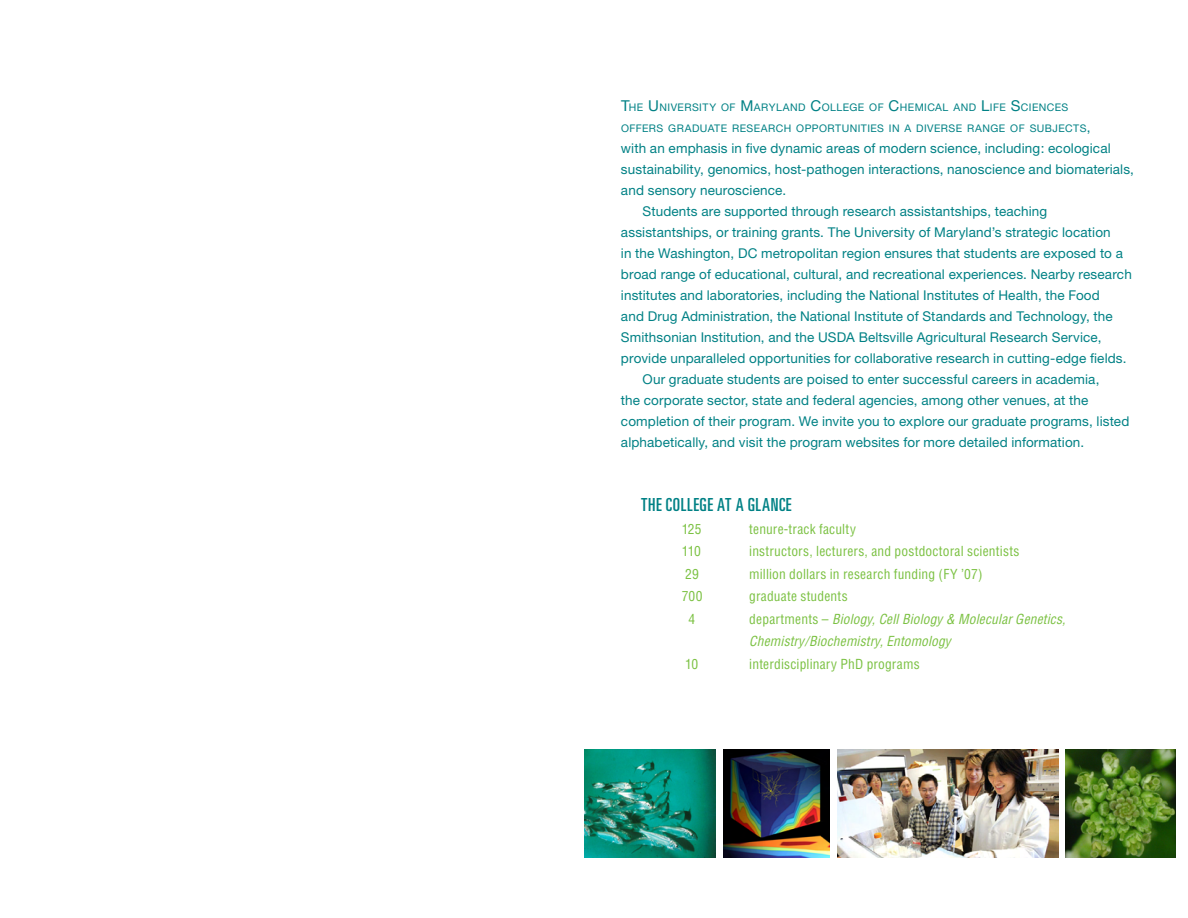
<style>
.page{position:relative;width:1188px;height:918px;background:#fff}
.page>*{position:absolute;margin:0;border:0;box-sizing:border-box;transform-origin:0 0}
.Subhead_1{font:ultra-condensed 18px "Univers";letter-spacing:.035em;color:#008185}
.t1{font:13.5px/21px "Helvetica Neue";letter-spacing:.01em;color:#008185}
.t2{font:condensed 13.5px "Helvetica";letter-spacing:.015em;color:#7bc142}
.t3{font:italic condensed 13.5px/22.5px "Helvetica";letter-spacing:.01em;color:#7bc142}
.t4{font:10.5px/21px "Helvetica Neue";letter-spacing:.04em;color:#008185}
.s1{font-size:15px}
.s2{font-size:13.5px}
.s3{font-style:normal}
</style>
<div class="page">
<img style="left:723px;top:749px;width:107px;height:108px">
<img style="left:837px;top:749px;width:222px;height:108px">
<img style="left:584px;top:750px;width:132px;height:107px">
<img style="left:1066px;top:749px;width:110px;height:108px">
<p class="t4" style="left:621px;top:97px;width:471px"><span class="s1">T</span>HE <span class="s1">U</span>NIVERSITY OF <span class="s1">M</span>ARYLAND <span class="s1">C</span>OLLEGE OF <span class="s1">C</span>HEM ICAL AND <span class="s1">L</span>IFE <span class="s1">S</span>CIENCES<br>OFFERS GRADUATE RESEARCH OPPORTU NITIES IN A DIVERSE RANGE OF SUBJECTS<span class="s2">,</span></p>
<p class="t1" style="left:621px;top:138px;width:514px">with an emphasis in five dynamic areas of modern science, including: ecological sustainability, genomics, host-pathogen interactions, nanoscience and biomaterials, and sensory neuroscience.</p>
<p class="t1" style="left:621px;top:201px;width:512px;text-indent:22px">Students are supported through research assistantships, teaching assistantships, or training grants. The University of Maryland’s strategic location<br>in the Washington, DC metropolitan region ensures that students are exposed to a broad range of educational, cultural, and recreational experiences. Nearby research institutes and laboratories, including the National Institutes of Health, the Food<br>and Drug Administration, the National Institute of Standards and Technology, the Smithsonian Institution, and the USDA Beltsville Agricultural Research Service, provide unparalleled opportunities for collaborative research in cutting-edge fields.</p>
<p class="t1" style="left:621px;top:369px;width:510px;text-indent:22px">Our graduate students are poised to enter successful careers in academia,<br>the corporate sector, state and federal agencies, among other venues, at the completion of their program. We invite you to explore our graduate programs, listed alphabetically, and visit the program websites for more detailed information.</p>
<p class="Subhead_1" style="left:641px;top:494px;width:152px">THE COLLEGE AT A GLANCE</p>
<p class="t2" style="left:682px;top:520px;width:21px">125</p>
<p class="t2" style="left:749px;top:520px;width:108px">tenure-track faculty</p>
<p class="t2" style="left:682px;top:543px;width:21px">110</p>
<p class="t2" style="left:749px;top:543px;width:272px">instructors, lecturers, and postdoctoral scientists</p>
<p class="t2" style="left:685px;top:565px;width:15px">29</p>
<p class="t2" style="left:749px;top:565px;width:235px">million dollars in research funding (FY ’07)</p>
<p class="t2" style="left:682px;top:588px;width:22px">700</p>
<p class="t2" style="left:749px;top:588px;width:100px">graduate students</p>
<p class="t2" style="left:689px;top:610px;width:8px">4</p>
<p class="t3" style="left:749px;top:607px;width:318px"><span class="s3">departments –</span> Biology, Cell Biology &amp; Molecular Genetics,<br>Chemistry/Biochemistry, Entomology</p>
<p class="t2" style="left:685px;top:655px;width:15px">10</p>
<p class="t2" style="left:749px;top:655px;width:172px">interdisciplinary PhD programs</p>
</div>
